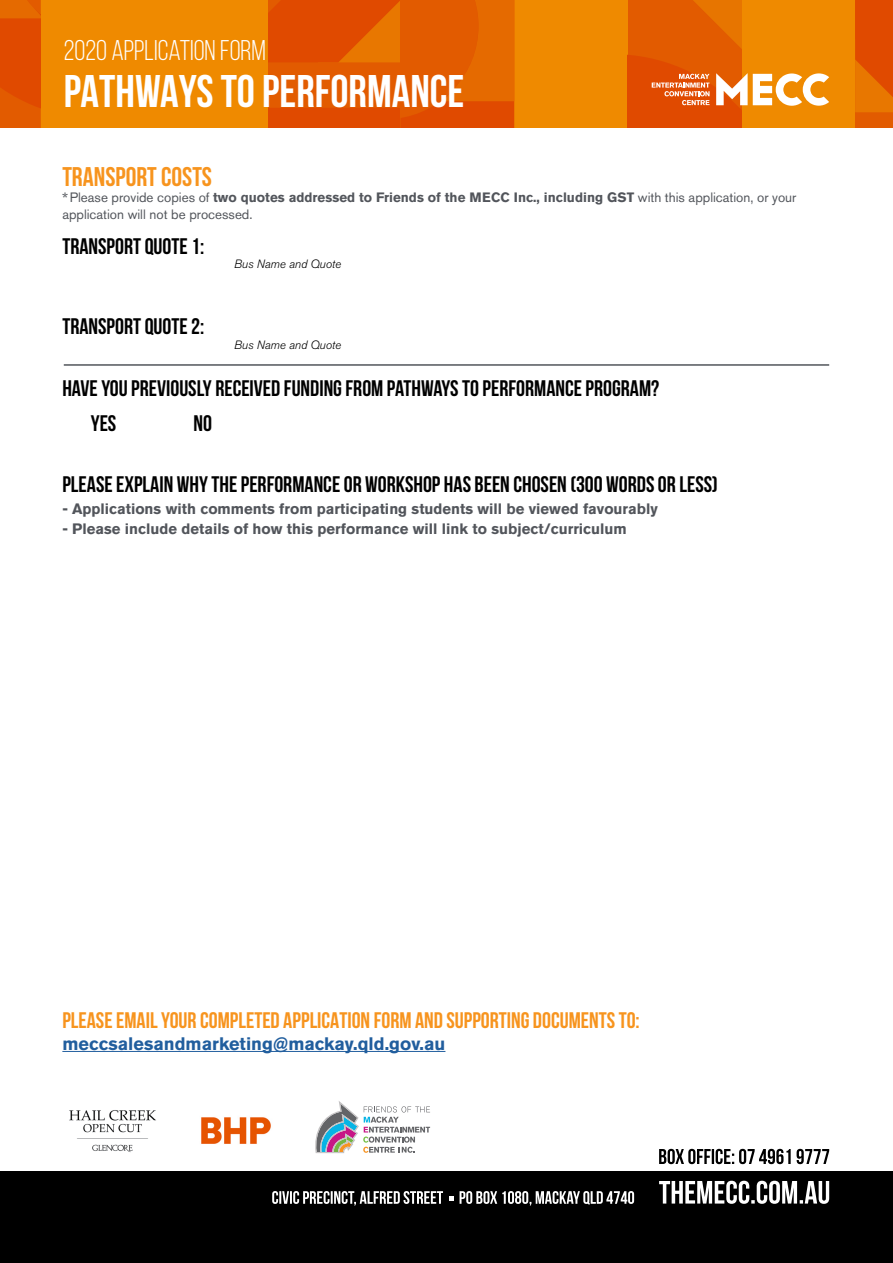
<style>
.page{position:relative;width:893px;height:1263px;background:#fff}
.page>*{position:absolute;margin:0;border:0;box-sizing:border-box;transform-origin:0 0}
.t1{font:700 45.75px "Bebas Neue";color:#fff}
.t2{font:28.5px "Bebas Neue";color:#fff}
.t3{font:700 27px "Bebas Neue";color:#f7941e}
.t4{font:700 22.5px/35.5px "Bebas Neue";color:#000}
.t5{font:700 22.5px "Bebas Neue";color:#f7941e}
.t6{font:700 18px "Akzidenz Grotesk BQ";color:#215e9e}
.t7{font:700 15px "Akzidenz Grotesk BQ";color:#52555b}
.t8{font:13.5px/16.2px "Akzidenz Grotesk BQ";color:#52555b}
.t9{font:italic 300 12px "Akzidenz Grotesk BQ";color:#000}
.s1{font-family:"Bebas Neue";font-weight:700}
.s2{font-weight:700}
</style>
<div class="page">
<div style="left:0;top:1171px;width:893px;height:92px;background:#000"></div>
<svg style="left:659px;top:1181px;width:170px;height:23px"></svg>
<svg style="left:659px;top:1149px;width:170px;height:15px"></svg>
<svg style="left:272px;top:1191px;width:362px;height:14px"></svg>
<svg style="left:0;top:0;width:893px;height:128px;fill:#ef8a00"></svg>
<svg style="left:628px;top:0;width:201px;height:128px"></svg>
<hr style="left:64px;top:364px;width:765px;height:2px;background:#52555b">
<hr style="left:62px;top:1051px;width:383px;height:1px;background:#215e9e">
<svg style="left:315px;top:1101px;width:115px;height:52px"></svg>
<img style="left:201px;top:1117px;width:70px;height:27px">
<img style="left:69px;top:1110px;width:87px;height:42px">
<p class="t2" style="left:64px;top:34px;width:204px">2020 APPLICATION FORM</p>
<h1 class="t1" style="left:64px;top:67px;width:402px">PATHWAYS TO PERFORMANCE</h1>
<p class="t3" style="left:62px;top:162px;width:151px">TRANSPORT COSTS</p>
<p class="t8" style="left:62px;top:189px;width:735px"><span class="s1">*</span> Please provide copies of <span class="s2">two quotes addressed to Friends of the MECC Inc., including GST</span> with this application, or your application will not be processed.</p>
<p class="t4" style="left:62px;top:228px;width:143px">TRANSPORT QUOTE 1:</p>
<p class="t4" style="left:62px;top:308px;width:143px">TRANSPORT QUOTE 2:</p>
<p class="t9" style="left:234px;top:257px;width:109px">Bus Name and Quote</p>
<p class="t9" style="left:234px;top:338px;width:109px">Bus Name and Quote</p>
<p class="t4" style="left:91px;top:370px;width:570px;text-indent:-28px">HAVE YOU PREVIOUSLY RECEIVED FUNDING FROM PATHWAYS TO PERFORMANCE PROGRAM?<br>YES</p>
<p class="t4" style="left:194px;top:405px;width:20px">NO</p>
<p class="t4" style="left:62px;top:466px;width:657px">PLEASE EXPLAIN WHY THE PERFORMANCE OR WORKSHOP HAS BEEN CHOSEN (300 WORDS OR LESS)</p>
<p class="t7" style="left:62px;top:500px;width:597px">- Applications with comments from participating students will be viewed favourably</p>
<p class="t7" style="left:62px;top:520px;width:566px">- Please include details of how this performance will link to subject/curriculum</p>
<p class="t5" style="left:62px;top:1008px;width:579px">PLEASE EMAIL YOUR COMPLETED APPLICATION FORM AND SUPPORTING DOCUMENTS TO:</p>
<p class="t6" style="left:62px;top:1033px;width:385px">meccsalesandmarketing@mackay.qld.gov.au</p>
</div>
